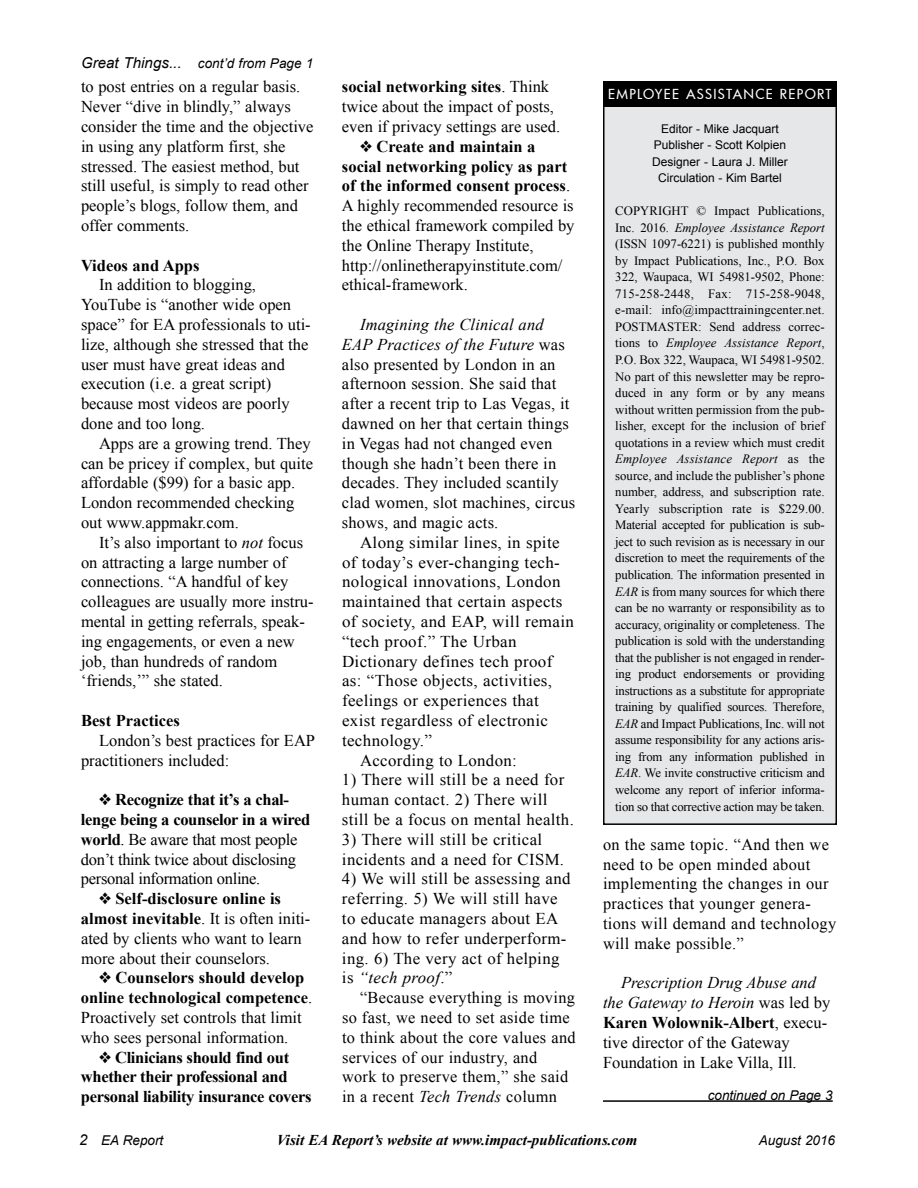
<style>
.page{position:relative;width:918px;height:1188px;background:#fff}
.page>*{position:absolute;margin:0;border:0;box-sizing:border-box;transform-origin:0 0}
.t1{font:16.5px/19.8px "Times New Roman";color:#000}
.t2{font:16.5px/19.8px "Times New Roman";letter-spacing:.02em;color:#000}
.t3{font:16.5px/19.8px "Times New Roman";letter-spacing:-.02em;color:#000}
.t4{font:700 16.5px/19.8px "Times New Roman";letter-spacing:-.02em;color:#000}
.t5{font:700 16.5px "Times New Roman";color:#000}
.t6{font:italic 700 15px "Times New Roman";color:#000}
.t7{font:italic 13.5px "Arial";color:#000}
.t8{font:500 13.5px "Futura";letter-spacing:.095em;color:#fff}
.t9{font:12.75px/16.5px "Times New Roman";letter-spacing:-.015em;color:#000;text-align:justify}
.t10{font:12px/16.5px "Arial";color:#000;text-align:center}
.s1{font-size:15px}
.s2{font-style:italic}
.s3{font-weight:700}
</style>
<div class="page">
<div style="left:604px;top:106px;width:232px;height:718px;background:#e6e7e8"></div>
<div style="left:603px;top:105px;width:234px;height:720px;border:2px solid #000"></div>
<div style="left:603px;top:81px;width:234px;height:26px;background:#000"></div>
<hr style="left:603px;top:1100px;width:230px;height:2px;background:#000">
<p class="t7" style="left:81px;top:54px;width:234px"><span class="s1">Great Things...</span> cont’d from Page 1</p>
<p class="t1" style="left:81px;top:77px;width:234px">to post entries on a regular basis.<br>Never “dive in blindly,” always consider the time and the objective in using any platform first, she stressed. The easiest method, but still useful, is simply to read other people’s blogs, follow them, and offer comments.</p>
<p class="t5" style="left:81px;top:254px;width:120px">Videos and Apps</p>
<p class="t1" style="left:81px;top:275px;width:231px;text-indent:18px">In addition to blogging,<br>YouTube is “another wide open space” for EA professionals to uti&shy;lize, although she stressed that the user must have great ideas and execution (i.e. a great script) because most videos are poorly done and too long.</p>
<p class="t1" style="left:81px;top:433px;width:234px;text-indent:18px">Apps are a growing trend. They can be pricey if complex, but quite affordable ($99) for a basic app.<br>London recommended checking out www.appmakr.com.</p>
<p class="t1" style="left:81px;top:532px;width:234px;text-indent:18px">It’s also important to <span class="s2">not</span> focus on attracting a large number of connections. “A handful of key colleagues are usually more instru&shy;mental in getting referrals, speak&shy;ing engagements, or even a new job, than hundreds of random ‘friends,’” she stated.</p>
<p class="t5" style="left:81px;top:709px;width:100px">Best Practices</p>
<p class="t1" style="left:81px;top:730px;width:236px;text-indent:18px">London’s best practices for EAP practitioners included:</p>
<p class="t3" style="left:81px;top:790px;width:231px;text-indent:18px">❖ <span class="s3">Recognize that it’s a chal&shy;lenge being a counselor in a wired world</span>. Be aware that most people don’t think twice about disclosing personal information online.</p>
<p class="t1" style="left:81px;top:889px;width:231px;text-indent:18px">❖ <span class="s3">Self-disclosure online is almost inevitable</span>. It is often initi&shy;ated by clients who want to learn more about their counselors.</p>
<p class="t1" style="left:81px;top:968px;width:233px;text-indent:18px">❖ <span class="s3">Counselors should develop online technological competence</span>.<br>Proactively set controls that limit who sees personal information.</p>
<p class="t4" style="left:81px;top:1047px;width:232px;text-indent:18px">❖ Clinicians should find out whether their professional and personal liability insurance covers</p>
<p class="t1" style="left:342px;top:77px;width:220px"><span class="s3">social networking sites</span>. Think twice about the impact of posts, even if privacy settings are used.</p>
<p class="t1" style="left:342px;top:136px;width:234px;text-indent:18px">❖ <span class="s3">Create and maintain a social networking policy as part of the informed consent process</span>.<br>A highly recommended resource is the ethical framework compiled by the Online Therapy Institute, http://onlinetherapyinstitute.com/ ethical-framework.</p>
<p class="t1" style="left:342px;top:314px;width:235px;text-indent:18px"><span class="s2">Imagining the Clinical and<br>EAP Practices of the Future</span> was also presented by London in an afternoon session. She said that after a recent trip to Las Vegas, it dawned on her that certain things in Vegas had not changed even though she hadn’t been there in decades. They included scantily clad women, slot machines, circus shows, and magic acts.</p>
<p class="t2" style="left:360px;top:532px;width:201px">Along similar lines, in spite</p>
<p class="t2" style="left:342px;top:552px;width:219px">of today’s ever-changing tech-</p>
<p class="t2" style="left:342px;top:572px;width:220px">nological innovations, London</p>
<p class="t2" style="left:342px;top:592px;width:222px">maintained that certain aspects</p>
<p class="t2" style="left:342px;top:611px;width:233px">of society, and EAP, will remain</p>
<p class="t2" style="left:342px;top:631px;width:176px">“tech proof.” The Urban</p>
<p class="t2" style="left:342px;top:651px;width:212px">Dictionary defines tech proof</p>
<p class="t2" style="left:342px;top:671px;width:212px">as: “Those objects, activities,</p>
<p class="t2" style="left:342px;top:691px;width:198px">feelings or experiences that</p>
<p class="t2" style="left:342px;top:710px;width:208px">exist regardless of electronic</p>
<p class="t2" style="left:342px;top:730px;width:91px">technology.”</p>
<p class="t2" style="left:360px;top:750px;width:158px">According to London:</p>
<p class="t2" style="left:342px;top:770px;width:233px">1) There will still be a need for human contact. 2) There will still be a focus on mental health.</p>
<p class="t2" style="left:342px;top:829px;width:224px">3) There will still be critical incidents and a need for CISM.</p>
<p class="t2" style="left:342px;top:869px;width:230px">4) We will still be assessing and referring. 5) We will still have to educate managers about EA and how to refer underperform&shy;ing. 6) The very act of helping is <span class="s2">“tech proof</span>.”</p>
<p class="t2" style="left:342px;top:988px;width:235px;text-indent:18px">“Because everything is moving so fast, we need to set aside time to think about the core values and services of our industry, and work to preserve them,” she said in a recent <span class="s2">Tech Trends</span> column</p>
<p class="t8" style="left:608px;top:85px;width:225px">EMPLOYEE ASSISTANCE REPORT</p>
<p class="t10" style="left:652px;top:120px;width:137px">Editor - Mike Jacquart<br>Publisher - Scott Kolpien<br>Designer - Laura J. Miller<br>Circulation - Kim Bartel</p>
<p class="t9" style="left:615px;top:202px;width:211px">COPYRIGHT © Impact Publications, Inc. 2016. <span class="s2">Employee Assistance Report </span>(ISSN 1097-6221) is published monthly by Impact Publications, Inc., P.O. Box 322, Waupaca, WI 54981-9502, Phone:<br>715-258-2448, Fax: 715-258-9048, e-mail: info@impacttrainingcenter.net.<br>POSTMASTER: Send address correc&shy;tions to <span class="s2">Employee Assistance Report</span>, P.O. Box 322, Waupaca, WI 54981-9502.<br>No part of this newsletter may be repro&shy;duced in any form or by any means without written permission from the pub&shy;lisher, except for the inclusion of brief quotations in a review which must credit <span class="s2">Employee Assistance Report</span> as the source, and include the publisher’s phone number, address, and subscription rate.<br>Yearly subscription rate is $229.00.<br>Material accepted for publication is sub&shy;ject to such revision as is necessary in our discretion to meet the requirements of the publication. The information presented in <span class="s2">EAR</span> is from many sources for which there can be no warranty or responsibility as to accuracy, originality or completeness. The publication is sold with the understanding that the publisher is not engaged in render&shy;ing product endorsements or providing instructions as a substitute for appropriate training by qualified sources. Therefore, <span class="s2">EAR</span> and Impact Publications, Inc. will not assume responsibility for any actions aris&shy;ing from any information published in <span class="s2">EAR</span>. We invite constructive criticism and welcome any report of inferior informa&shy;tion so that corrective action may be taken.</p>
<p class="t2" style="left:603px;top:834px;width:235px">on the same topic. “And then we need to be open minded about implementing the changes in our practices that younger genera&shy;tions will demand and technology will make possible.”</p>
<p class="t1" style="left:603px;top:973px;width:229px;text-indent:18px"><span class="s2">Prescription Drug Abuse and the Gateway to Heroin</span> was led by<br><span class="s3">Karen Wolownik-Albert</span>, execu&shy;tive director of the Gateway<br>Foundation in Lake Villa, Ill.</p>
<p class="t7" style="left:708px;top:1087px;width:126px">continued on Page 3</p>
<p class="t7" style="left:79px;top:1131px;width:86px"><span class="s1">2</span> EA Report</p>
<p class="t6" style="left:277px;top:1129px;width:362px">Visit EA Report’s website at www.impact-publications.com</p>
<p class="t7" style="left:759px;top:1131px;width:78px">August 2016</p>
</div>
